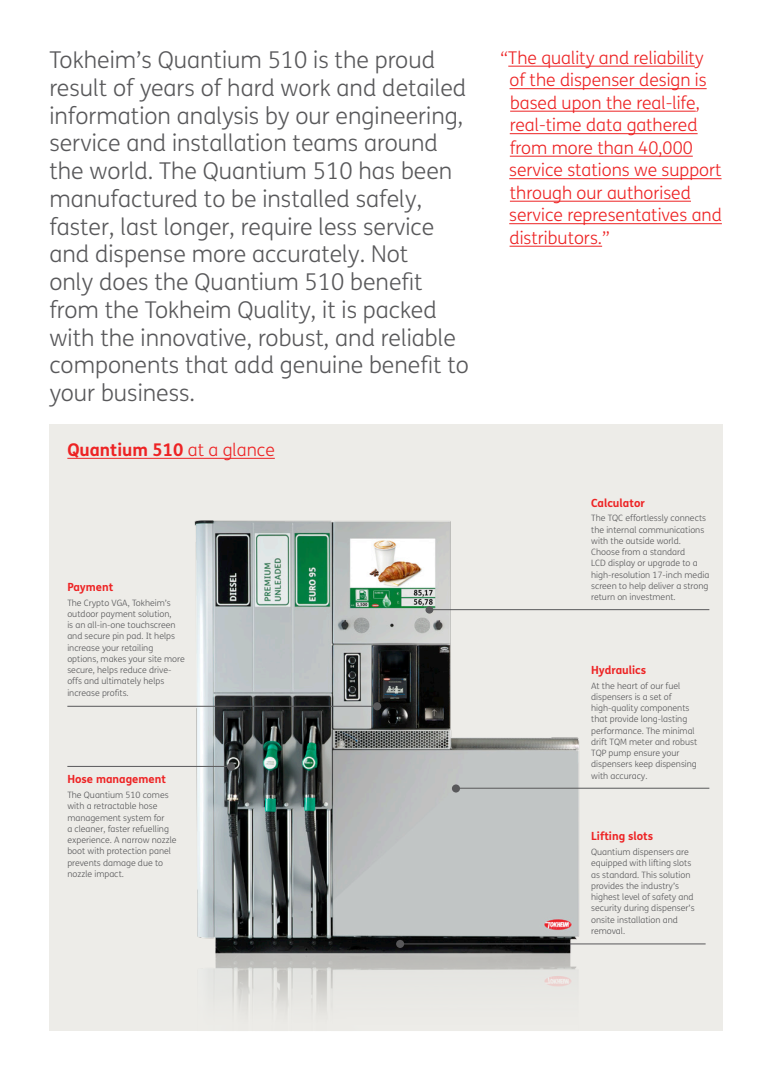
<style>
.page{position:relative;width:773px;height:1081px;background:#fff}
.page>*{position:absolute;margin:0;border:0;box-sizing:border-box;transform-origin:0 0}
.t1{font:300 23.12px/27.8px "FS Me";color:#58585a}
.t2{font:300 17.5px/22.5px "FS Me";color:#ed2324}
.t3{font:700 17.5px "FS Me";color:#ed2324}
.t4{font:700 11.25px "FS Me";color:#ed2324}
.t5{font:300 8.75px/11.2px "FS Me";color:#58585a}
.s1{font-weight:300}
</style>
<div class="page">
<img style="left:59px;top:424px;width:664px;height:607px">
<hr style="left:67px;top:458px;width:208px;height:1px;background:#ed2324">
<hr style="left:429px;top:609px;width:280px;height:1px;background:#58585a">
<div style="left:425px;top:606px;width:8px;height:7px;background:#58585a;border-radius:50%"></div>
<hr style="left:67px;top:706px;width:310px;height:1px;background:#58585a">
<hr style="left:456px;top:788px;width:253px;height:1px;background:#58585a">
<div style="left:452px;top:784px;width:8px;height:8px;background:#58585a;border-radius:50%"></div>
<hr style="left:67px;top:766px;width:160px;height:1px;background:#58585a">
<hr style="left:508px;top:66px;width:186px;height:1px;background:#ed2324">
<hr style="left:509px;top:88px;width:197px;height:1px;background:#ed2324">
<hr style="left:510px;top:111px;width:185px;height:1px;background:#ed2324">
<hr style="left:509px;top:133px;width:188px;height:1px;background:#ed2324">
<hr style="left:509px;top:156px;width:183px;height:1px;background:#ed2324">
<hr style="left:509px;top:178px;width:212px;height:1px;background:#ed2324">
<hr style="left:510px;top:201px;width:180px;height:1px;background:#ed2324">
<hr style="left:509px;top:223px;width:212px;height:1px;background:#ed2324">
<hr style="left:509px;top:246px;width:93px;height:1px;background:#ed2324">
<div style="left:227px;top:762px;width:8px;height:9px;background:#58585a;border-radius:50%"></div>
<div style="left:373px;top:702px;width:8px;height:8px;background:#58585a;border-radius:50%"></div>
<hr style="left:400px;top:943px;width:305px;height:1px;background:#58585a">
<div style="left:396px;top:940px;width:8px;height:8px;background:#58585a;border-radius:50%"></div>
<p class="t1" style="left:49px;top:47px;width:421px">Tokheim’s Quantium 510 is the proud result of years of hard work and detailed information analysis by our engineering, service and installation teams around the world. The Quantium 510 has been manufactured to be installed safely, faster, last longer, require less service and dispense more accurately. Not<br>only does the Quantium 510 benefit from the Tokheim Quality, it is packed with the innovative, robust, and reliable components that add genuine benefit to your business.</p>
<h2 class="t3" style="left:67px;top:439px;width:209px">Quantium 510 <span class="s1">at a glance</span></h2>
<p class="t4" style="left:67px;top:580px;width:48px">Payment</p>
<p class="t5" style="left:67px;top:597px;width:119px">The Crypto VGA, Tokheim’s outdoor payment solution,<br>is an all-in-one touchscreen and secure pin pad. It helps increase your retailing options, makes your site more secure, helps reduce drive&shy;offs and ultimately helps increase profits.</p>
<p class="t4" style="left:67px;top:772px;width:100px">Hose management</p>
<p class="t5" style="left:67px;top:789px;width:111px">The Quantium 510 comes with a retractable hose management system for<br>a cleaner, faster refuelling experience. A narrow nozzle boot with protection panel prevents damage due to nozzle impact.</p>
<h2 class="t2" style="left:509px;top:47px;width:214px;text-indent:-9px">“The quality and reliability of the dispenser design is based upon the real-life, real-time data gathered from more than 40,000 service stations we support through our authorised service representatives and distributors.”</h2>
<p class="t4" style="left:591px;top:496px;width:55px">Calculator</p>
<p class="t5" style="left:591px;top:513px;width:120px">The TQC effortlessly connects the internal communications with the outside world.<br>Choose from a standard<br>LCD display or upgrade to a high-resolution 17-inch media screen to help deliver a strong return on investment.</p>
<p class="t4" style="left:591px;top:663px;width:57px">Hydraulics</p>
<p class="t5" style="left:591px;top:680px;width:107px">At the heart of our fuel dispensers is a set of high-quality components that provide long-lasting performance. The minimal drift TQM meter and robust<br>TQP pump ensure your dispensers keep dispensing with accuracy.</p>
<p class="t4" style="left:591px;top:829px;width:63px">Lifting slots</p>
<p class="t5" style="left:591px;top:846px;width:105px">Quantium dispensers are equipped with lifting slots as standard. This solution provides the industry’s highest level of safety and security during dispenser’s onsite installation and removal.</p>
</div>
